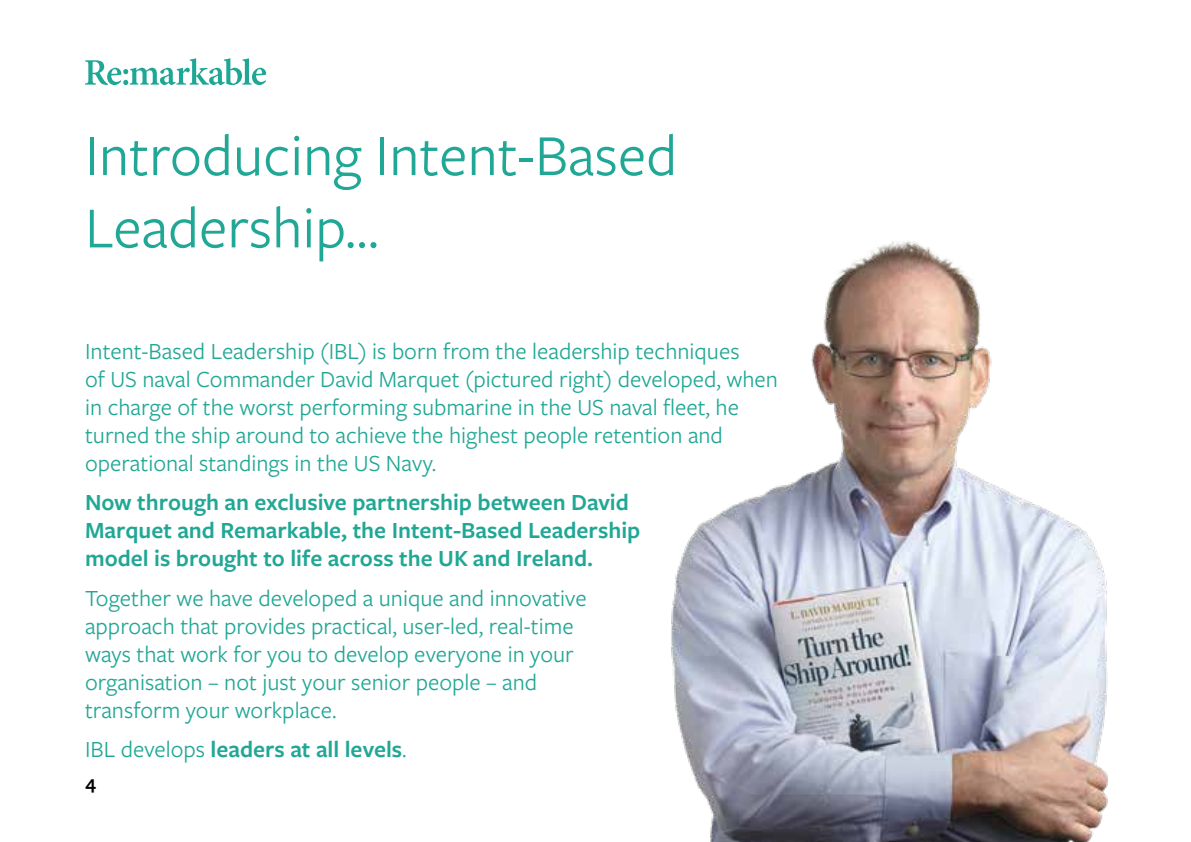
<style>
.page{position:relative;width:1191px;height:842px;background:#fff}
.page>*{position:absolute;margin:0;border:0;box-sizing:border-box;transform-origin:0 0}
.t1{font:60.2px/72.2px "Freight Sans Pro";color:#21a795}
.t2{font:24px/28px "Freight Sans Pro";color:#21a795}
.t3{font:600 24px/28px "Freight Sans Pro";color:#21a795}
.t4{font:600 20px "Freight Sans Pro";color:#000}
.s1{font-weight:400}
</style>
<div class="page">
<svg style="left:85px;top:58px;width:181px;height:27px"></svg>
<img style="left:671px;top:241px;width:437px;height:601px">
<h1 class="t1" style="left:85px;top:117px;width:593px">Introducing Intent-Based<br>Leadership…</h1>
<p class="t2" style="left:85px;top:336px;width:694px">Intent-Based Leadership (IBL) is born from the leadership techniques<br>of US naval Commander David Marquet (pictured right) developed, when in charge of the worst performing submarine in the US naval fleet, he turned the ship around to achieve the highest people retention and operational standings in the US Navy.</p>
<p class="t3" style="left:85px;top:487px;width:557px">Now through an exclusive partnership between David<br>Marquet and Remarkable, the Intent-Based Leadership model is brought to life across the UK and Ireland.</p>
<p class="t2" style="left:85px;top:583px;width:503px">Together we have developed a unique and innovative approach that provides practical, user-led, real-time ways that work for you to develop everyone in your organisation – not just your senior people – and transform your workplace.</p>
<p class="t3" style="left:85px;top:734px;width:323px"><span class="s1">IBL develops</span> leaders at all levels<span class="s1">.</span></p>
<p class="t4" style="left:85px;top:768px;width:12px">4</p>
</div>
